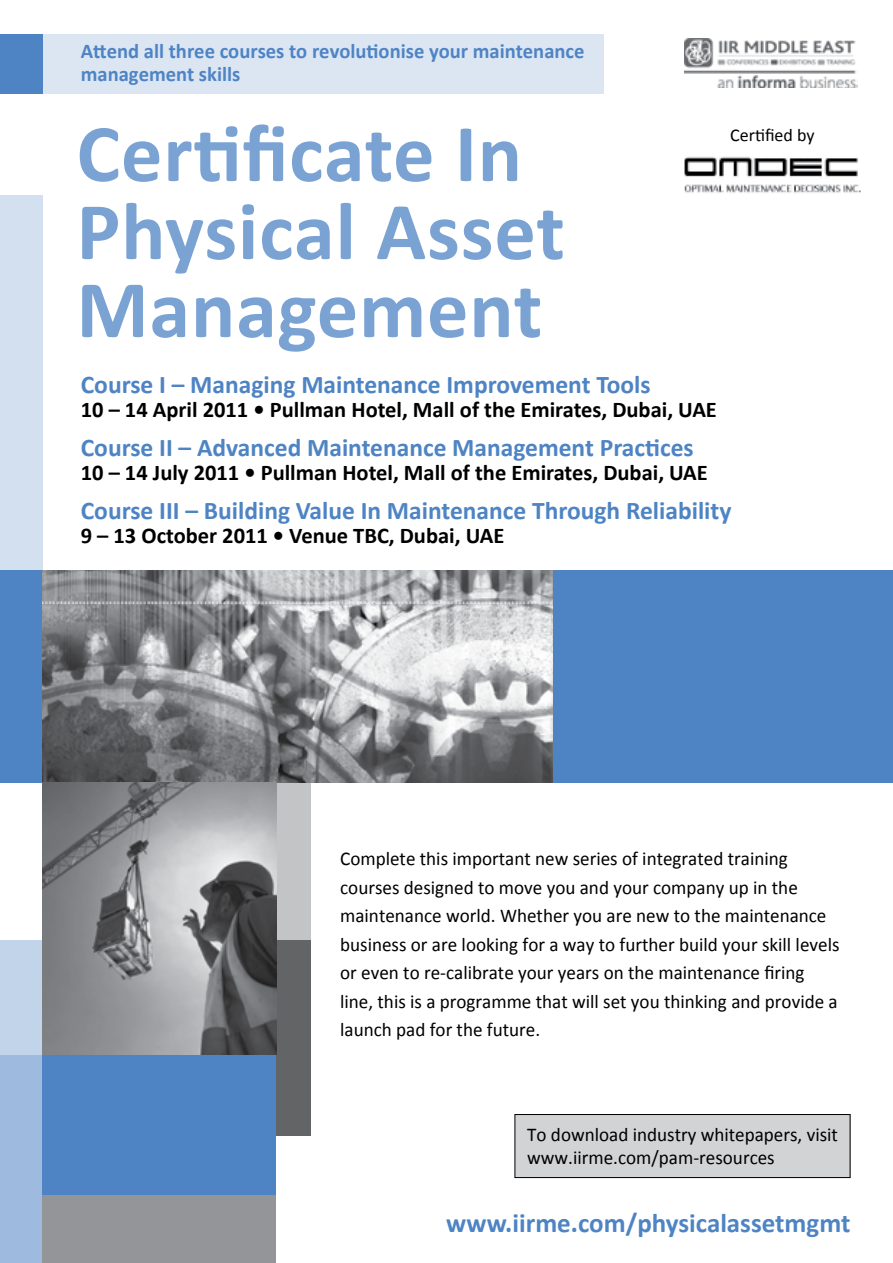
<style>
.page{position:relative;width:893px;height:1263px;background:#fff}
.page>*{position:absolute;margin:0;border:0;box-sizing:border-box;transform-origin:0 0}
.t1{font:700 82.5px/78px "Calibri";letter-spacing:.01em;color:#7aa3d3}
.t2{font:700 27px "Calibri";color:#4e84c4}
.t3{font:700 25.5px "Calibri";color:#4e84c4}
.t4{font:700 22.5px "Calibri";color:#000}
.t5{font:700 21px/22.5px "Calibri";color:#4e84c4}
.t6{font:19.5px/28.5px "Calibri";color:#000}
.t7{font:18px "Calibri";color:#000}
</style>
<div class="page">
<div style="left:276px;top:782px;width:34px;height:158px;background:#c2c4c6"></div>
<div style="left:276px;top:940px;width:34px;height:195px;background:#636466"></div>
<div style="left:0;top:196px;width:43px;height:374px;background:#d3e0f0"></div>
<div style="left:0;top:1054px;width:43px;height:209px;background:#9ebbdf"></div>
<div style="left:0;top:940px;width:43px;height:114px;background:#c1d4ea"></div>
<div style="left:0;top:570px;width:893px;height:212px;background:#4e84c4"></div>
<div style="left:43px;top:1195px;width:233px;height:68px;background:#939598"></div>
<div style="left:43px;top:940px;width:233px;height:255px;background:#4e84c4"></div>
<img style="left:685px;top:38px;width:172px;height:49px">
<img style="left:43px;top:570px;width:510px;height:213px">
<div style="left:515px;top:1114px;width:335px;height:63px;background:#d1d3d4"></div>
<div style="left:514px;top:1114px;width:336px;height:64px;border:1px solid #000"></div>
<div style="left:0;top:34px;width:604px;height:60px;background:#dce6f3"></div>
<div style="left:0;top:34px;width:43px;height:60px;background:#4e84c4"></div>
<img style="left:685px;top:156px;width:175px;height:37px">
<img style="left:43px;top:782px;width:233px;height:272px">
<p class="t5" style="left:81px;top:39px;width:505px">Attend all three courses to revolutionise your maintenance management skills</p>
<h1 class="t1" style="left:77px;top:111px;width:490px">Certificate In<br>Physical Asset<br>Management</h1>
<h3 class="t3" style="left:81px;top:369px;width:571px">Course I – Managing Maintenance Improvement Tools</h3>
<p class="t4" style="left:81px;top:396px;width:638px">10 – 14 April 2011 • Pullman Hotel, Mall of the Emirates, Dubai, UAE</p>
<h3 class="t3" style="left:81px;top:432px;width:614px">Course II – Advanced Maintenance Management Practices</h3>
<p class="t4" style="left:81px;top:459px;width:629px">10 – 14 July 2011 • Pullman Hotel, Mall of the Emirates, Dubai, UAE</p>
<h3 class="t3" style="left:81px;top:495px;width:652px">Course III – Building Value In Maintenance Through Reliability</h3>
<p class="t4" style="left:81px;top:522px;width:425px">9 – 13 October 2011 • Venue TBC, Dubai, UAE</p>
<p class="t7" style="left:730px;top:124px;width:86px">Certified by</p>
<p class="t6" style="left:340px;top:843px;width:501px">Complete this important new series of integrated training courses designed to move you and your company up in the maintenance world. Whether you are new to the maintenance business or are looking for a way to further build your skill levels or even to re-calibrate your years on the maintenance firing line, this is a programme that will set you thinking and provide a launch pad for the future.</p>
<p class="t6" style="left:527px;top:1121px;width:312px;line-height:23.4px">To download industry whitepapers, visit www.iirme.com/pam-resources</p>
<h2 class="t2" style="left:446px;top:1206px;width:406px">www.iirme.com/physicalassetmgmt</h2>
</div>
